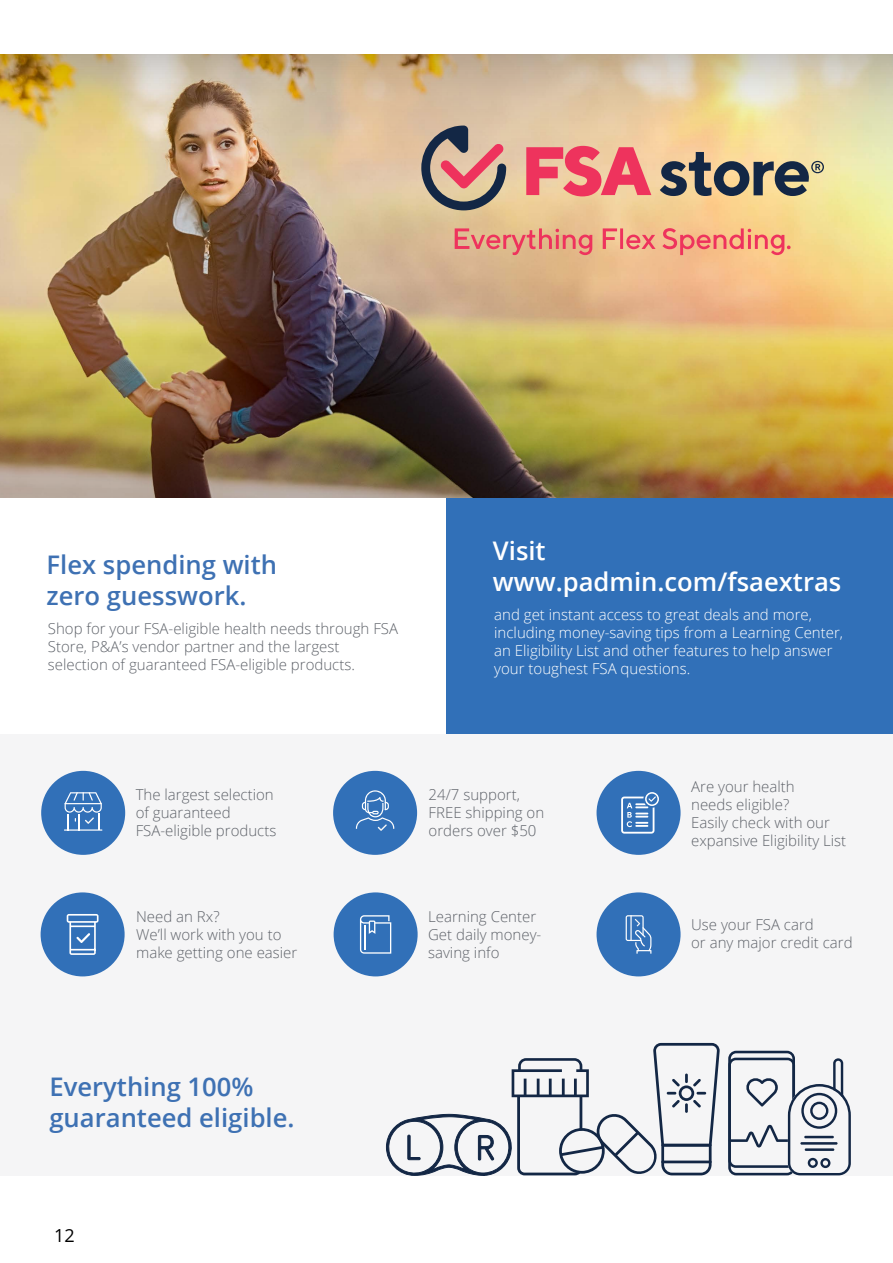
<style>
.page{position:relative;width:893px;height:1263px;background:#fff}
.page>*{position:absolute;margin:0;border:0;box-sizing:border-box;transform-origin:0 0}
.t1{font:600 25.65px/30.8px "Open Sans";color:#3e71b3}
.t2{font:600 25.65px/30.8px "Open Sans";color:#fff}
.t3{font:18px "Open Sans";color:#000}
.t4{font:300 15px/18px "Open Sans";color:#5f636a}
.t5{font:300 15px/18px "Open Sans";color:#fff}
</style>
<div class="page">
<div style="left:0;top:734px;width:893px;height:441px;background:#f5f5f6"></div>
<div style="left:446px;top:496px;width:447px;height:238px;background:#3170b8"></div>
<img style="left:0;top:54px;width:893px;height:444px">
<svg style="left:421px;top:126px;width:85px;height:84px;background:#ac8c82"></svg>
<svg style="left:526px;top:146px;width:125px;height:50px;background:#ee757a"></svg>
<svg style="left:660px;top:152px;width:164px;height:44px;background:#968d77"></svg>
<svg style="left:455px;top:228px;width:335px;height:27px;background:#ec9c7f"></svg>
<svg style="left:728px;top:1051px;width:123px;height:124px"></svg>
<svg style="left:386px;top:1043px;width:334px;height:133px"></svg>
<div style="left:334px;top:892px;width:84px;height:84px;background:#3170b8;border-radius:50%"></div>
<svg style="left:360px;top:915px;width:31px;height:39px"></svg>
<hr style="left:364px;top:925px;width:2px;height:25px;background:#fff">
<div style="left:596px;top:892px;width:84px;height:84px;background:#3170b8;border-radius:50%"></div>
<svg style="left:626px;top:915px;width:25px;height:39px"></svg>
<div style="left:41px;top:892px;width:84px;height:84px;background:#3170b8;border-radius:50%"></div>
<svg style="left:67px;top:914px;width:32px;height:41px"></svg>
<div style="left:596px;top:771px;width:84px;height:84px;background:#3170b8;border-radius:50%"></div>
<svg style="left:621px;top:792px;width:38px;height:42px"></svg>
<div style="left:333px;top:771px;width:84px;height:84px;background:#3170b8;border-radius:50%"></div>
<svg style="left:356px;top:790px;width:38px;height:41px"></svg>
<div style="left:41px;top:771px;width:84px;height:84px;background:#3170b8;border-radius:50%"></div>
<hr style="left:64px;top:829px;width:38px;height:2px;background:#fff">
<svg style="left:65px;top:792px;width:37px;height:39px"></svg>
<h1 class="t1" style="left:47px;top:549px;width:232px">Flex spending with zero guesswork.</h1>
<p class="t4" style="left:48px;top:620px;width:352px">Shop for your FSA-eligible health needs through FSA<br>Store, P&amp;A’s vendor partner and the largest selection of guaranteed FSA-eligible products.</p>
<h1 class="t2" style="left:493px;top:535px;width:350px">Visit www.padmin.com/fsaextras</h1>
<p class="t5" style="left:494px;top:606px;width:350px">and get instant access to great deals and more, including money-saving tips from a Learning Center, an Eligibility List and other features to help answer your toughest FSA questions.</p>
<p class="t4" style="left:136px;top:785px;width:142px">The largest selection of guaranteed<br>FSA-eligible products</p>
<p class="t4" style="left:136px;top:907px;width:163px">Need an Rx?<br>We’ll work with you to make getting one easier</p>
<p class="t4" style="left:429px;top:785px;width:117px">24/7 support,<br>FREE shipping on orders over $50</p>
<p class="t4" style="left:691px;top:777px;width:157px">Are your health<br>needs eligible?<br>Easily check with our expansive Eligibility List</p>
<p class="t4" style="left:428px;top:907px;width:115px">Learning Center<br>Get daily money&shy;saving info</p>
<p class="t4" style="left:691px;top:915px;width:163px">Use your FSA card<br>or any major credit card</p>
<h1 class="t1" style="left:49px;top:1071px;width:247px">Everything 100% guaranteed eligible.</h1>
<p class="t3" style="left:54px;top:1223px;width:22px">12</p>
</div>
